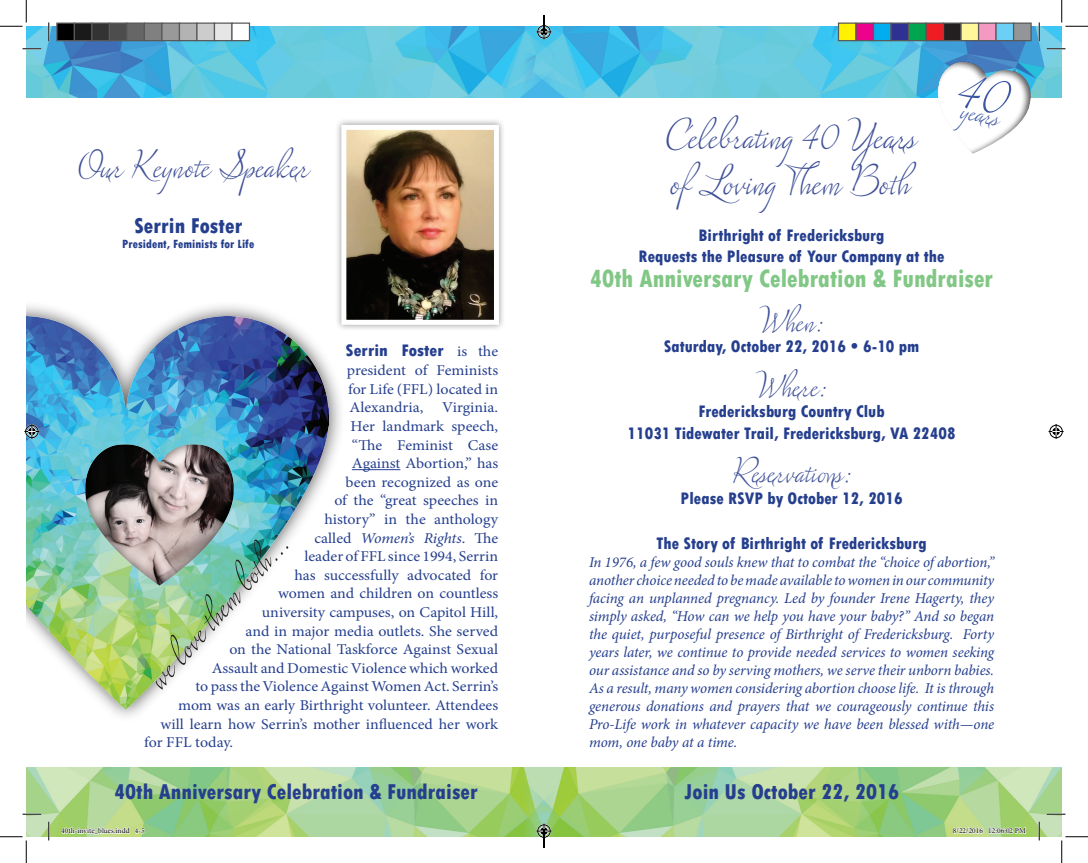
<style>
.page{position:relative;width:1088px;height:863px;background:#fff}
.page>*{position:absolute;margin:0;border:0;box-sizing:border-box;transform-origin:0 0}
.t1{font:45px/46.2px "Lush Script";color:#3f5098}
.t2{font:41.25px "Lush Script";color:#231f20}
.t3{font:41.25px "Lush Script";color:#3f5098}
.t4{font:37.5px "Lush Script";color:#3f5098}
.t5{font:32.25px "Lush Script";color:#3b55a4}
.t6{font:800 condensed 26.25px "Tw Cen";color:#81c785;scale:.95 1}
.t7{font:800 condensed 22.5px "Tw Cen";color:#253f8e}
.t8{font:800 condensed 17.5px/21.2px "Tw Cen";color:#253f8e;text-align:center}
.t9{font:800 condensed 17.5px "Tw Cen";color:#253f8e;scale:1.06 1}
.t10{font:italic 15px/18px "Minion Pro";letter-spacing:-.005em;color:#253f8e;text-align:justify}
.t11{font:15px/18.6px "Minion Pro";color:#253f8e;text-align:justify;scale:1.06 1}
.t12{font:italic 15px "Minion Pro";letter-spacing:-.005em;color:#253f8e;scale:1.06 1}
.t13{font:800 condensed 12.5px "Tw Cen";color:#253f8e}
.t14{font:7.5px "Minion Pro";color:#000}
.s1{font-family:"Minion Pro";font-weight:400;font-stretch:normal;font-size:15px}
.s2{font-style:normal}
</style>
<div class="page">
<img style="left:568px;top:26px;width:493px;height:71px">
<img style="left:568px;top:767px;width:493px;height:69px">
<img style="left:26px;top:26px;width:542px;height:71px">
<img style="left:26px;top:767px;width:542px;height:69px">
<div style="left:26px;top:300px;width:319px;height:423px;background:#231f20;opacity:.75"></div>
<img style="left:26px;top:316px;width:303px;height:393px">
<div style="left:40px;top:409px;width:240px;height:228px;background:#231f20;opacity:.75"></div>
<svg style="left:926px;top:57px;width:111px;height:97px"></svg>
<hr style="left:352px;top:469px;width:48px;height:1px;background:#253f8e">
<div style="left:334px;top:118px;width:171px;height:213px;background:#f2f2f2"></div>
<img style="left:339px;top:122px;width:162px;height:205px">
<svg style="left:22px;top:48px;width:19px;height:2px"></svg>
<svg style="left:1046px;top:48px;width:19px;height:2px"></svg>
<svg style="left:22px;top:813px;width:19px;height:2px"></svg>
<svg style="left:1046px;top:813px;width:19px;height:2px"></svg>
<svg style="left:48px;top:22px;width:2px;height:19px"></svg>
<svg style="left:48px;top:821px;width:2px;height:19px"></svg>
<svg style="left:1038px;top:22px;width:2px;height:19px"></svg>
<svg style="left:1038px;top:821px;width:2px;height:19px"></svg>
<svg style="left:0;top:0;width:27px;height:27px"></svg>
<svg style="left:0;top:836px;width:27px;height:26px"></svg>
<svg style="left:1061px;top:0;width:27px;height:27px"></svg>
<svg style="left:1061px;top:836px;width:27px;height:26px"></svg>
<svg style="left:24px;top:424px;width:15px;height:15px"></svg>
<svg style="left:1048px;top:424px;width:15px;height:15px"></svg>
<div style="left:57px;top:23px;width:17px;height:18px;background:#000"></div>
<div style="left:56px;top:22px;width:19px;height:19px;border:1px solid #595959"></div>
<div style="left:74px;top:23px;width:18px;height:18px;background:#1a1a1a"></div>
<div style="left:74px;top:22px;width:18px;height:19px;border:1px solid #595959"></div>
<div style="left:92px;top:23px;width:17px;height:18px;background:#333"></div>
<div style="left:91px;top:22px;width:19px;height:19px;border:1px solid #595959"></div>
<div style="left:109px;top:23px;width:18px;height:18px;background:#4d4d4d"></div>
<div style="left:109px;top:22px;width:19px;height:19px;border:1px solid #595959"></div>
<div style="left:127px;top:23px;width:17px;height:18px;background:#666"></div>
<div style="left:126px;top:22px;width:19px;height:19px;border:1px solid #595959"></div>
<div style="left:144px;top:23px;width:18px;height:18px;background:#808080"></div>
<div style="left:144px;top:22px;width:18px;height:19px;border:1px solid #595959"></div>
<div style="left:162px;top:23px;width:17px;height:18px;background:#999"></div>
<div style="left:161px;top:22px;width:19px;height:19px;border:1px solid #595959"></div>
<div style="left:179px;top:23px;width:18px;height:18px;background:#b3b3b3"></div>
<div style="left:179px;top:22px;width:19px;height:19px;border:1px solid #595959"></div>
<div style="left:197px;top:23px;width:17px;height:18px;background:#ccc"></div>
<div style="left:196px;top:22px;width:19px;height:19px;border:1px solid #595959"></div>
<div style="left:214px;top:23px;width:18px;height:18px;background:#e6e6e6"></div>
<div style="left:214px;top:22px;width:18px;height:19px;border:1px solid #595959"></div>
<div style="left:232px;top:23px;width:17px;height:18px;background:#fff"></div>
<div style="left:231px;top:22px;width:19px;height:19px;border:1px solid #595959"></div>
<div style="left:838px;top:23px;width:18px;height:18px;background:#fff101"></div>
<div style="left:838px;top:22px;width:18px;height:19px;border:1px solid #595959"></div>
<div style="left:856px;top:23px;width:17px;height:18px;background:#ed028c"></div>
<div style="left:855px;top:22px;width:19px;height:19px;border:1px solid #595959"></div>
<div style="left:873px;top:23px;width:18px;height:18px;background:#00aeef"></div>
<div style="left:872px;top:22px;width:19px;height:19px;border:1px solid #595959"></div>
<div style="left:891px;top:23px;width:17px;height:18px;background:#2e3092"></div>
<div style="left:890px;top:22px;width:19px;height:19px;border:1px solid #595959"></div>
<div style="left:908px;top:23px;width:18px;height:18px;background:#00a54f"></div>
<div style="left:908px;top:22px;width:18px;height:19px;border:1px solid #595959"></div>
<div style="left:926px;top:23px;width:17px;height:18px;background:#ee1d23"></div>
<div style="left:925px;top:22px;width:19px;height:19px;border:1px solid #595959"></div>
<div style="left:943px;top:23px;width:18px;height:18px;background:#231f20"></div>
<div style="left:942px;top:22px;width:19px;height:19px;border:1px solid #595959"></div>
<div style="left:961px;top:23px;width:17px;height:18px;background:#fff79a"></div>
<div style="left:960px;top:22px;width:19px;height:19px;border:1px solid #595959"></div>
<div style="left:978px;top:23px;width:18px;height:18px;background:#f499c2"></div>
<div style="left:978px;top:22px;width:18px;height:19px;border:1px solid #595959"></div>
<div style="left:996px;top:23px;width:17px;height:18px;background:#6bcff6"></div>
<div style="left:995px;top:22px;width:19px;height:19px;border:1px solid #595959"></div>
<div style="left:1013px;top:23px;width:18px;height:18px;background:#939598"></div>
<div style="left:1012px;top:22px;width:19px;height:19px;border:1px solid #595959"></div>
<svg style="left:61px;top:826px;width:84px;height:8px"></svg>
<svg style="left:952px;top:792px;width:74px;height:45px;background:#b8da93"></svg>
<svg style="left:536px;top:15px;width:15px;height:24px"></svg>
<svg style="left:536px;top:823px;width:15px;height:25px"></svg>
<h2 class="t3" style="left:77px;top:138px;width:235px">Our Keynote Speaker</h2>
<h3 class="t7" style="left:134px;top:212px;width:110px">Serrin Foster</h3>
<p class="t13" style="left:122px;top:236px;width:134px">President, Feminists for Life</p>
<p class="t9" style="left:345px;top:340px;width:145px">Serrin Foster <span class="s1">is the</span></p>
<p class="t11" style="left:347px;top:361px;width:144px">president of Feminists for Life (FFL) located in Alexandria,</p>
<p class="t11" style="left:442px;top:398px;width:54px">Virginia.</p>
<p class="t11" style="left:350px;top:417px;width:141px">Her landmark speech,</p>
<p class="t11" style="left:352px;top:435px;width:139px">“The Feminist Case</p>
<p class="t11" style="left:352px;top:454px;width:139px">Against Abortion,” has</p>
<p class="t11" style="left:345px;top:472px;width:145px">been recognized as one</p>
<p class="t11" style="left:334px;top:491px;width:156px">of the “great speeches in</p>
<p class="t11" style="left:324px;top:510px;width:165px">history” in the anthology</p>
<p class="t12" style="left:314px;top:527px;width:175px"><span class="s2">called</span> Women’s Rights<span class="s2">. The</span></p>
<p class="t11" style="left:304px;top:547px;width:184px">leader of FFL since 1994, Serrin</p>
<p class="t11" style="left:294px;top:565px;width:194px">has successfully advocated for</p>
<p class="t11" style="left:278px;top:584px;width:209px">women and children on countless</p>
<p class="t11" style="left:262px;top:603px;width:224px">university campuses, on Capitol Hill,</p>
<p class="t11" style="left:245px;top:621px;width:240px">and in major media outlets. She served</p>
<p class="t11" style="left:229px;top:640px;width:255px">on the National Taskforce Against Sexual</p>
<p class="t11" style="left:212px;top:658px;width:272px">Assault and Domestic Violence which worked</p>
<p class="t11" style="left:195px;top:677px;width:287px">to pass the Violence Against Women Act. Serrin’s</p>
<p class="t11" style="left:178px;top:696px;width:303px">mom was an early Birthright volunteer. Attendees</p>
<p class="t11" style="left:160px;top:714px;width:320px">will learn how Serrin’s mother influenced her work</p>
<p class="t11" style="left:144px;top:733px;width:85px">for FFL today.</p>
<h2 class="t2" style="left:133px;top:663px;width:196px;rotate:-48deg">we lov e th em bo th ...</h2>
<h1 class="t1" style="left:665px;top:109px;width:255px">Celebrating 40 Years of Loving Them Both</h1>
<h3 class="t5" style="left:959px;top:88px;width:55px;rotate:11deg"><sup>40</sup>years</h3>
<p class="t8" style="left:638px;top:225px;width:307px">Birthright of Fredericksburg<br>Requests the Pleasure of Your Company at the</p>
<h3 class="t6" style="left:590px;top:263px;width:426px">40th Anniversary Celebration &amp; Fundraiser</h3>
<h3 class="t4" style="left:759px;top:296px;width:65px">When:</h3>
<p class="t8" style="left:663px;top:336px;width:257px">Saturday, October 22, 2016 • 6-10 pm</p>
<h3 class="t4" style="left:756px;top:361px;width:73px">Where:</h3>
<p class="t8" style="left:627px;top:401px;width:329px">Fredericksburg Country Club<br>11031 Tidewater Trail, Fredericksburg, VA 22408</p>
<h3 class="t4" style="left:731px;top:447px;width:122px">Reservations:</h3>
<p class="t8" style="left:680px;top:487px;width:224px">Please RSVP by October 12, 2016</p>
<p class="t8" style="left:656px;top:533px;width:272px">The Story of Birthright of Fredericksburg</p>
<p class="t10" style="left:589px;top:553px;width:407px">In 1976, a few good souls knew that to combat the “choice of abortion,” another choice needed to be made available to women in our community facing an unplanned pregnancy. Led by founder Irene Hagerty, they simply asked, “How can we help you have your baby?” And so began the quiet, purposeful presence of Birthright of Fredericksburg. Forty years later, we continue to provide needed services to women seeking our assistance and so by serving mothers, we serve their unborn babies.<br>As a result, many women considering abortion choose life. It is through generous donations and prayers that we courageously continue this Pro-Life work in whatever capacity we have been blessed with—one mom, one baby at a time.</p>
<h3 class="t7" style="left:114px;top:778px;width:365px">40th Anniversary Celebration &amp; Fundraiser</h3>
<h3 class="t7" style="left:684px;top:778px;width:216px">Join Us October 22, 2016</h3>
<p class="t14" style="left:61px;top:825px;width:85px">40th-invite_blues.indd 4-5</p>
<p class="t14" style="left:952px;top:825px;width:74px">8/22/2016 12:06:02 PM</p>
</div>
